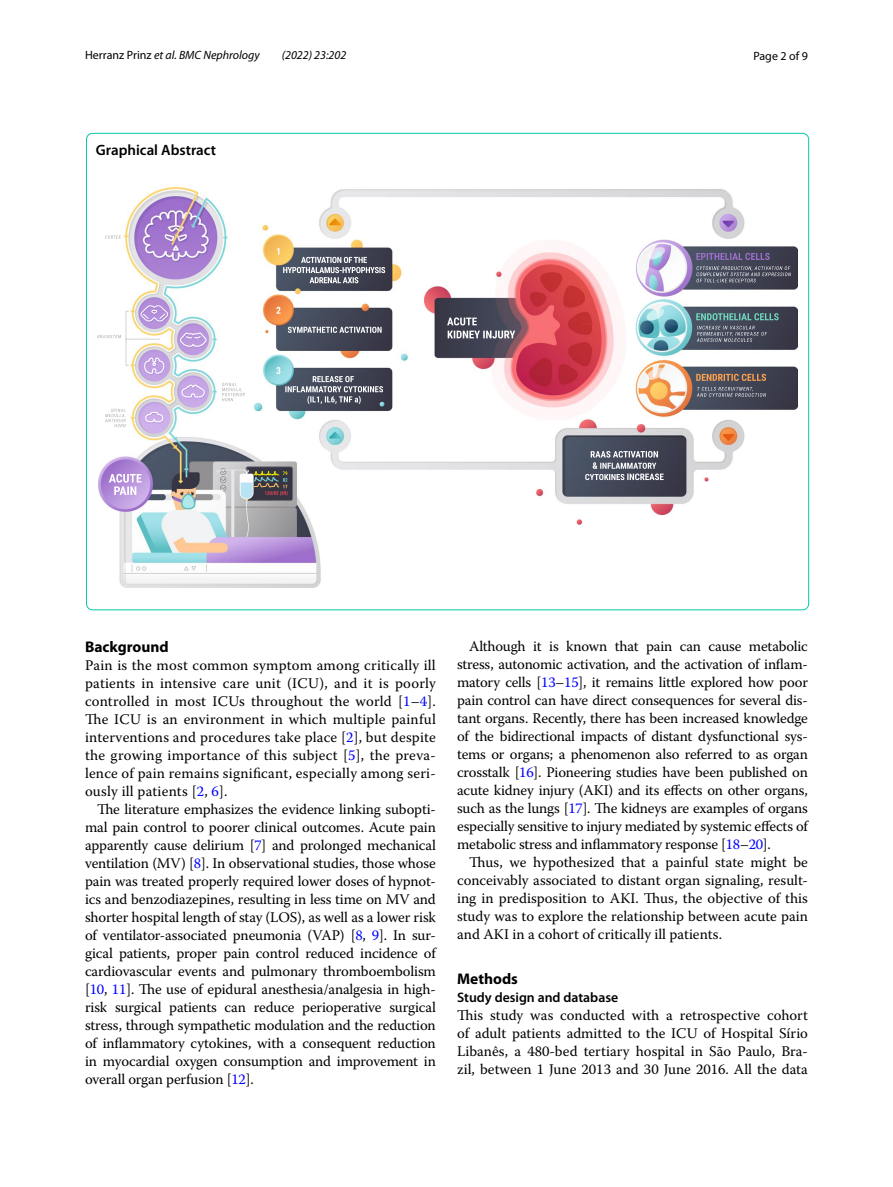
<style>
.page{position:relative;width:893px;height:1187px;background:#fff}
.page>*{position:absolute;margin:0;border:0;box-sizing:border-box;transform-origin:0 0}
.t1{font:700 15.45px "Myriad Pro";color:#000}
.t2{font:600 15px "Myriad Pro";color:#000}
.t3{font:14.7px/18px "Warnock Pro";color:#000;text-align:justify}
.t4{font:600 13.8px "Myriad Pro";color:#000}
.t5{font:italic 12px "Myriad Pro";color:#000}
.t6{font:12px "Myriad Pro";color:#000}
.s1{font-style:normal}
.s2{color:#00f}
</style>
<div class="page">
<img style="left:98px;top:188px;width:700px;height:399px">
<svg style="left:253px;top:459px;width:35px;height:37px"></svg>
<svg style="left:109px;top:474px;width:33px;height:21px"></svg>
<svg style="left:447px;top:317px;width:68px;height:21px"></svg>
<svg style="left:288px;top:327px;width:94px;height:6px"></svg>
<svg style="left:277px;top:248px;width:108px;height:35px;background:#6d6e75"></svg>
<svg style="left:276px;top:307px;width:5px;height:6px"></svg>
<svg style="left:276px;top:367px;width:107px;height:37px;background:#656e7b"></svg>
<svg style="left:696px;top:313px;width:83px;height:7px"></svg>
<svg style="left:697px;top:326px;width:70px;height:16px"></svg>
<svg style="left:105px;top:408px;width:21px;height:19px"></svg>
<svg style="left:222px;top:383px;width:23px;height:18px"></svg>
<svg style="left:105px;top:235px;width:16px;height:4px"></svg>
<svg style="left:97px;top:335px;width:24px;height:3px"></svg>
<svg style="left:696px;top:374px;width:70px;height:7px"></svg>
<svg style="left:697px;top:387px;width:69px;height:10px"></svg>
<svg style="left:696px;top:253px;width:74px;height:7px"></svg>
<svg style="left:696px;top:266px;width:95px;height:16px;background:#5d616e"></svg>
<svg style="left:144px;top:331px;width:64px;height:92px"></svg>
<svg style="left:139px;top:304px;width:30px;height:19px"></svg>
<div style="left:126px;top:311px;width:3px;height:55px;border:1px solid #d4d3d4"></div>
<hr style="left:126px;top:339px;width:34px;height:1px;background:#d4d3d4">
<svg style="left:585px;top:451px;width:79px;height:29px;background:#777a86"></svg>
<p class="t5" style="left:85px;top:48px;width:176px"><span class="s1">Herranz Prinz</span> et al. BMC Nephrology</p>
<p class="t5" style="left:282px;top:48px;width:66px">(2022) 23:202</p>
<p class="t6" style="left:753px;top:48px;width:56px">Page 2 of 9</p>
<p class="t2" style="left:96px;top:141px;width:122px">Graphical Abstract</p>
<p class="t1" style="left:85px;top:636px;width:85px">Background</p>
<p class="t3" style="left:85px;top:655px;width:352px">Pain is the most common symptom among critically ill patients in intensive care unit (ICU), and it is poorly controlled in most ICUs throughout the world [<span class="s2">1</span>–<span class="s2">4</span>].<br>The ICU is an environment in which multiple painful interventions and procedures take place [<span class="s2">2</span>], but despite the growing importance of this subject [<span class="s2">5</span>], the preva&shy;lence of pain remains significant, especially among seri&shy;ously ill patients [<span class="s2">2</span>, <span class="s2">6</span>].</p>
<p class="t3" style="left:85px;top:799px;width:352px;text-indent:12px">The literature emphasizes the evidence linking subopti&shy;mal pain control to poorer clinical outcomes. Acute pain apparently cause delirium [<span class="s2">7</span>] and prolonged mechanical ventilation (MV) [<span class="s2">8</span>]. In observational studies, those whose pain was treated properly required lower doses of hypnot&shy;ics and benzodiazepines, resulting in less time on MV and shorter hospital length of stay (LOS), as well as a lower risk of ventilator-associated pneumonia (VAP) [<span class="s2">8</span>, <span class="s2">9</span>]. In sur&shy;gical patients, proper pain control reduced incidence of cardiovascular events and pulmonary thromboembolism [<span class="s2">10</span>, <span class="s2">11</span>]. The use of epidural anesthesia/analgesia in high&shy;risk surgical patients can reduce perioperative surgical stress, through sympathetic modulation and the reduction of inflammatory cytokines, with a consequent reduction in myocardial oxygen consumption and improvement in overall organ perfusion [<span class="s2">12</span>].</p>
<p class="t3" style="left:457px;top:637px;width:352px;text-indent:12px">Although it is known that pain can cause metabolic stress, autonomic activation, and the activation of inflam&shy;matory cells [<span class="s2">13</span>–<span class="s2">15</span>], it remains little explored how poor pain control can have direct consequences for several dis&shy;tant organs. Recently, there has been increased knowledge of the bidirectional impacts of distant dysfunctional sys&shy;tems or organs; a phenomenon also referred to as organ crosstalk [<span class="s2">16</span>]. Pioneering studies have been published on acute kidney injury (AKI) and its effects on other organs, such as the lungs [<span class="s2">17</span>]. The kidneys are examples of organs especially sensitive to injury mediated by systemic effects of metabolic stress and inflammatory response [<span class="s2">18</span>–<span class="s2">20</span>].</p>
<p class="t3" style="left:457px;top:853px;width:352px;text-indent:12px">Thus, we hypothesized that a painful state might be conceivably associated to distant organ signaling, result&shy;ing in predisposition to AKI. Thus, the objective of this study was to explore the relationship between acute pain and AKI in a cohort of critically ill patients.</p>
<p class="t1" style="left:457px;top:969px;width:62px">Methods</p>
<p class="t4" style="left:457px;top:988px;width:163px">Study design and database</p>
<p class="t3" style="left:457px;top:1006px;width:352px">This study was conducted with a retrospective cohort of adult patients admitted to the ICU of Hospital Sírio Libanês, a 480-bed tertiary hospital in São Paulo, Bra&shy;zil, between 1 June 2013 and 30 June 2016. All the data</p>
</div>
